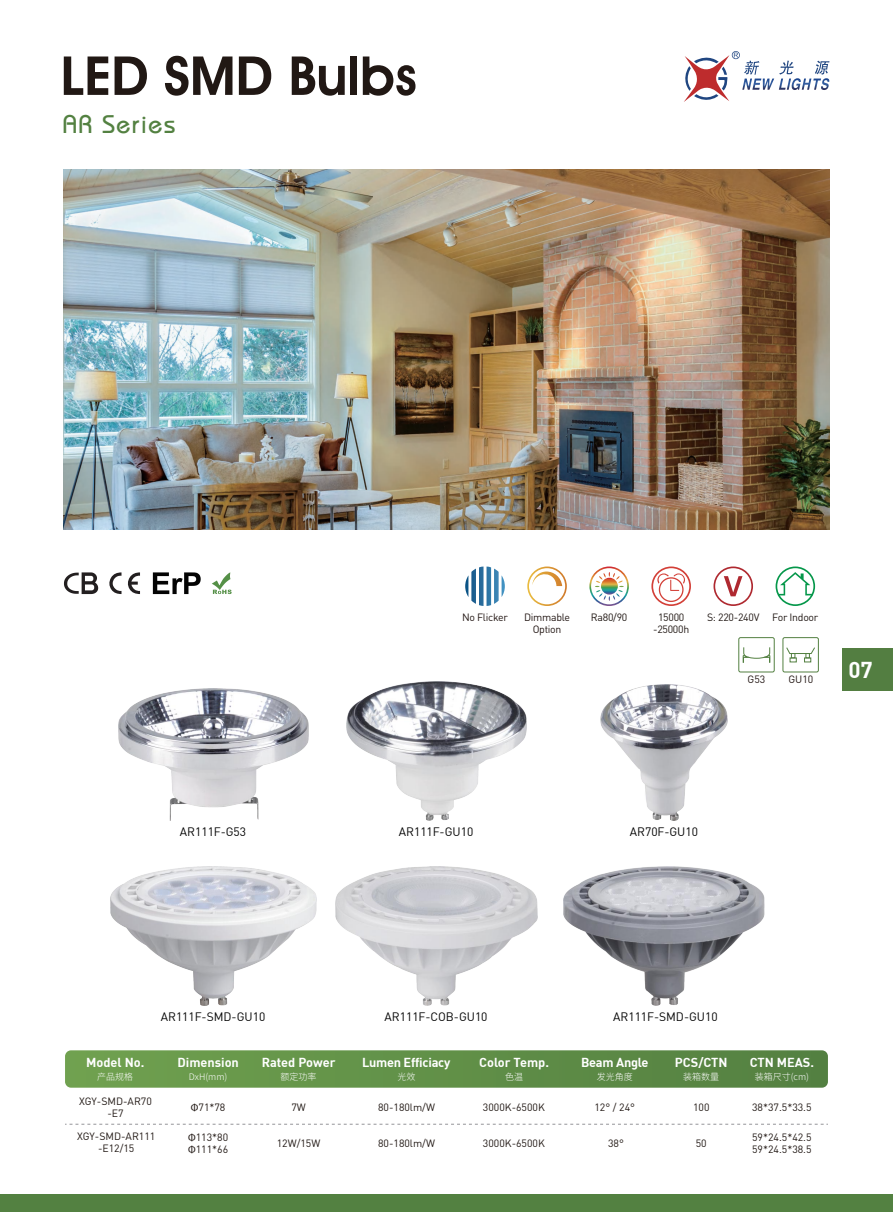
<style>
.page{position:relative;width:893px;height:1212px;background:#fff}
.page>*{position:absolute;margin:0;border:0;box-sizing:border-box;transform-origin:0 0}
.t1{font:600 54px "Avant Garde IT Cby BT";color:#211814}
.t2{font:25.5px "Bauhaus";letter-spacing:.05em;color:#538141}
.t3{font:700 22.5px "DIN";color:#fff}
.t4{font:700 12.75px "DIN";color:#fff}
.t5{font:700 12.75px "DIN";letter-spacing:-.02em;color:#fff}
.t6{font:12px "DIN Pro";color:#030303}
.t7{font:10.5px/12px "DIN";color:#211814;text-align:center}
.t8{font:10.5px/12px "DIN";letter-spacing:-.025em;color:#211814;text-align:center}
.t9{font:10.5px/12px "DIN";letter-spacing:-.025em;color:#221613;text-align:center}
.t10{font:300 9px "Source Han Sans CN";color:#fff}
.s1{font-family:"Myriad Pro"}
</style>
<div class="page">
<div style="left:0;top:1194px;width:893px;height:18px;background:#538141"></div>
<svg style="left:66px;top:1124px;width:761px;height:1px"></svg>
<svg style="left:66px;top:1050px;width:761px;height:38px;background:#63914b"></svg>
<div style="left:738px;top:637px;width:37px;height:35px;border:1px solid #538041;border-radius:2px"></div>
<svg style="left:742px;top:647px;width:29px;height:16px"></svg>
<div style="left:782px;top:637px;width:37px;height:35px;border:1px solid #538041;border-radius:2px"></div>
<svg style="left:786px;top:647px;width:29px;height:15px"></svg>
<svg style="left:212px;top:572px;width:20px;height:22px"></svg>
<svg style="left:66px;top:572px;width:32px;height:22px"></svg>
<svg style="left:127px;top:572px;width:13px;height:22px"></svg>
<svg style="left:109px;top:572px;width:12px;height:22px"></svg>
<svg style="left:153px;top:572px;width:48px;height:22px"></svg>
<svg style="left:651px;top:566px;width:40px;height:40px"></svg>
<svg style="left:527px;top:566px;width:40px;height:40px"></svg>
<svg style="left:465px;top:566px;width:40px;height:40px"></svg>
<svg style="left:713px;top:566px;width:40px;height:40px"></svg>
<svg style="left:589px;top:566px;width:40px;height:40px"></svg>
<svg style="left:776px;top:566px;width:39px;height:40px"></svg>
<img style="left:66px;top:169px;width:761px;height:361px">
<svg style="left:684px;top:51px;width:143px;height:51px"></svg>
<img style="left:347px;top:682px;width:179px;height:138px">
<img style="left:601px;top:684px;width:126px;height:136px">
<img style="left:118px;top:689px;width:190px;height:131px">
<img style="left:336px;top:867px;width:201px;height:138px">
<img style="left:110px;top:867px;width:206px;height:138px">
<img style="left:563px;top:867px;width:202px;height:138px">
<div style="left:842px;top:648px;width:51px;height:43px;background:#537e41"></div>
<h1 class="t1" style="left:61px;top:43px;width:358px">LED SMD Bulbs</h1>
<h2 class="t2" style="left:63px;top:108px;width:114px">AR Series</h2>
<p class="t9" style="left:462px;top:611px;width:47px">No Flicker</p>
<p class="t9" style="left:524px;top:611px;width:48px">Dimmable<br>Option</p>
<p class="t7" style="left:591px;top:611px;width:38px">Ra80/90</p>
<p class="t8" style="left:653px;top:611px;width:38px">15000 -25000h</p>
<p class="t8" style="left:707px;top:611px;width:113px">S: 220-240V For Indoor</p>
<p class="t9" style="left:748px;top:673px;width:19px">G53</p>
<p class="t9" style="left:788px;top:673px;width:26px">GU10</p>
<h3 class="t3" style="left:848px;top:655px;width:26px">07</h3>
<p class="t6" style="left:180px;top:823px;width:68px">AR111F-G53</p>
<p class="t6" style="left:399px;top:823px;width:76px">AR111F-GU10</p>
<p class="t6" style="left:630px;top:823px;width:70px">AR70F-GU10</p>
<p class="t4" style="left:86px;top:1054px;width:60px">Model No.</p>
<p class="t10" style="left:97px;top:1072px;width:37px">产品规格</p>
<p class="t6" style="left:161px;top:1007px;width:106px">AR111F-SMD-GU10</p>
<p class="t6" style="left:385px;top:1007px;width:104px">AR111F-COB-GU10</p>
<p class="t6" style="left:613px;top:1007px;width:106px">AR111F-SMD-GU10</p>
<p class="t4" style="left:177px;top:1054px;width:63px">Dimension</p>
<p class="t10" style="left:189px;top:1072px;width:40px">DxH(mm)</p>
<p class="t4" style="left:262px;top:1054px;width:75px">Rated Power</p>
<p class="t10" style="left:281px;top:1072px;width:37px">额定功率</p>
<p class="t5" style="left:362px;top:1054px;width:90px">Lumen Efficiacy</p>
<p class="t10" style="left:398px;top:1072px;width:19px">光效</p>
<p class="t4" style="left:479px;top:1054px;width:71px">Color Temp.</p>
<p class="t10" style="left:505px;top:1072px;width:19px">色温</p>
<p class="t5" style="left:581px;top:1054px;width:69px">Beam Angle</p>
<p class="t10" style="left:597px;top:1072px;width:37px">发光角度</p>
<p class="t4" style="left:675px;top:1054px;width:54px">PCS/CTN</p>
<p class="t10" style="left:683px;top:1072px;width:37px">装箱数量</p>
<p class="t4" style="left:750px;top:1054px;width:66px">CTN MEAS.</p>
<p class="t10" style="left:755px;top:1072px;width:56px">装箱尺寸(cm)</p>
<p class="t7" style="left:79px;top:1095px;width:74px">XGY-SMD-AR70 -E7</p>
<p class="t7" style="left:291px;top:1101px;width:16px">7W</p>
<p class="t7" style="left:483px;top:1101px;width:63px">3000K-6500K</p>
<p class="t7" style="left:693px;top:1101px;width:18px">100</p>
<p class="t7" style="left:752px;top:1101px;width:61px">38*37.5*33.5</p>
<p class="t7" style="left:378px;top:1137px;width:58px">80-180lm/W</p>
<p class="t7" style="left:191px;top:1101px;width:36px"><span class="s1">Ф</span>71*78</p>
<p class="t7" style="left:378px;top:1101px;width:58px">80-180lm/W</p>
<p class="t7" style="left:594px;top:1101px;width:42px">12° / 24°</p>
<p class="t7" style="left:608px;top:1137px;width:17px">38°</p>
<p class="t7" style="left:77px;top:1130px;width:80px">XGY-SMD-AR111 -E12/15</p>
<p class="t7" style="left:188px;top:1131px;width:41px;text-align:left"><span class="s1">Ф</span>113*80<br><span class="s1">Ф</span>111*66</p>
<p class="t7" style="left:277px;top:1137px;width:45px">12W/15W</p>
<p class="t7" style="left:483px;top:1137px;width:63px">3000K-6500K</p>
<p class="t7" style="left:696px;top:1137px;width:12px">50</p>
<p class="t7" style="left:752px;top:1131px;width:61px;text-align:left">59*24.5*42.5<br>59*24.5*38.5</p>
</div>
